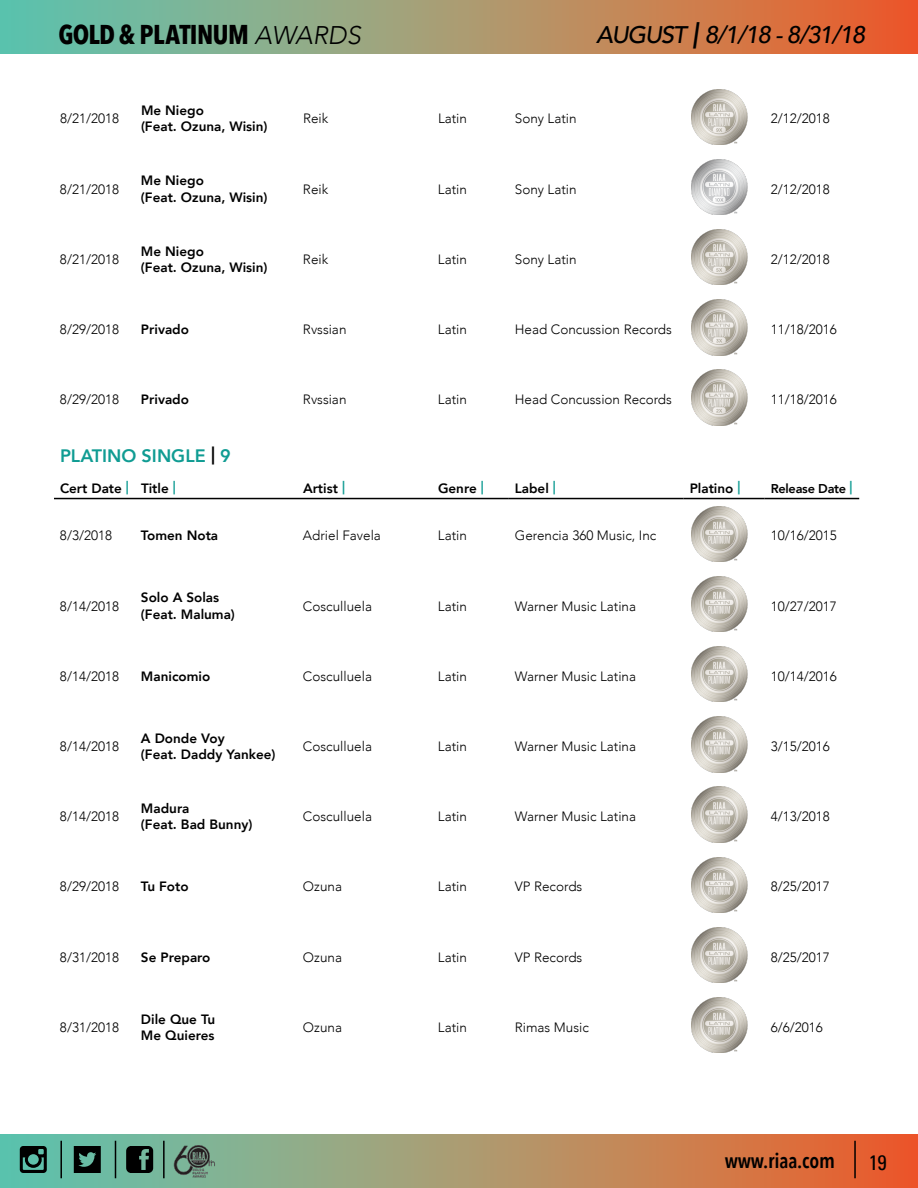
<style>
.page{position:relative;width:918px;height:1188px;background:#fff}
.page>*{position:absolute;margin:0;border:0;box-sizing:border-box;transform-origin:0 0}
.t1{font:700 condensed 27px "Avenir Next LT Pro";letter-spacing:-.02em;color:#000}
.t2{font:italic 500 24px "Avenir";letter-spacing:-.05em;color:#000}
.t3{font:600 21px "Avenir Next Condensed";letter-spacing:-.01em;color:#000}
.t4{font:condensed 21px "Univers LT Std";color:#000}
.t5{font:800 18px "Avenir";color:#109c93}
.t6{font:300 13.5px "Avenir";color:#000}
.t7{font:800 13.5px/16.2px "Avenir";color:#000}
.t8{font:800 12.75px "Avenir";letter-spacing:-.02em;color:#000}
.s1{font-family:"Avenir";font-weight:300;font-style:italic;font-stretch:normal;font-size:25.5px}
.s2{font-size:34.5px}
.s3{color:#000}
.s4{color:#109c93}
.s5{font-size:13.5px;color:#109c93}
</style>
<div class="page">
<div style="left:0;top:1134px;width:918px;height:54px;background:linear-gradient(to right,#5eccb4,#f2622c)"></div>
<div style="left:0;top:0;width:918px;height:54px;background:linear-gradient(to right,#5eccb4,#f2622b)"></div>
<img style="left:173px;top:1138px;width:45px;height:42px">
<svg style="left:20px;top:1146px;width:27px;height:27px"></svg>
<svg style="left:74px;top:1146px;width:27px;height:27px"></svg>
<svg style="left:126px;top:1146px;width:27px;height:27px"></svg>
<hr style="left:60px;top:1141px;width:2px;height:37px;background:#000">
<hr style="left:115px;top:1141px;width:1px;height:37px;background:#000">
<hr style="left:163px;top:1141px;width:2px;height:37px;background:#000">
<hr style="left:854px;top:1141px;width:2px;height:37px;background:#000">
<hr style="left:54px;top:498px;width:81px;height:1px;background:#000">
<hr style="left:135px;top:498px;width:162px;height:1px;background:#000">
<hr style="left:297px;top:498px;width:135px;height:1px;background:#000">
<hr style="left:432px;top:498px;width:77px;height:1px;background:#000">
<hr style="left:509px;top:498px;width:175px;height:1px;background:#000">
<hr style="left:684px;top:498px;width:81px;height:1px;background:#000">
<hr style="left:765px;top:498px;width:94px;height:1px;background:#000">
<img style="left:691px;top:89px;width:57px;height:56px">
<img style="left:691px;top:159px;width:57px;height:56px">
<img style="left:691px;top:229px;width:57px;height:56px">
<img style="left:691px;top:300px;width:57px;height:55px">
<img style="left:691px;top:370px;width:57px;height:55px">
<img style="left:691px;top:506px;width:57px;height:56px">
<img style="left:691px;top:576px;width:57px;height:56px">
<img style="left:691px;top:646px;width:57px;height:56px">
<img style="left:691px;top:717px;width:57px;height:55px">
<img style="left:691px;top:787px;width:57px;height:55px">
<img style="left:691px;top:857px;width:57px;height:56px">
<img style="left:691px;top:927px;width:57px;height:56px">
<img style="left:691px;top:997px;width:57px;height:56px">
<h1 class="t1" style="left:59px;top:18px;width:304px">GOLD &amp; PLATINUM <span class="s1">AWARDS</span></h1>
<h2 class="t2" style="left:596px;top:20px;width:270px">AUGUST <span class="s2">|</span> 8/1/18 - 8/31/18</h2>
<p class="t6" style="left:60px;top:111px;width:61px">8/21/2018</p>
<p class="t7" style="left:141px;top:103px;width:128px">Me Niego<br>(Feat. Ozuna, Wisin)</p>
<p class="t6" style="left:303px;top:111px;width:27px">Reik</p>
<p class="t6" style="left:438px;top:111px;width:31px">Latin</p>
<p class="t6" style="left:515px;top:111px;width:63px">Sony Latin</p>
<p class="t6" style="left:771px;top:111px;width:61px">2/12/2018</p>
<p class="t6" style="left:60px;top:181px;width:61px">8/21/2018</p>
<p class="t7" style="left:141px;top:173px;width:128px">Me Niego<br>(Feat. Ozuna, Wisin)</p>
<p class="t6" style="left:303px;top:181px;width:27px">Reik</p>
<p class="t6" style="left:438px;top:181px;width:31px">Latin</p>
<p class="t6" style="left:515px;top:181px;width:63px">Sony Latin</p>
<p class="t6" style="left:771px;top:181px;width:61px">2/12/2018</p>
<p class="t6" style="left:60px;top:251px;width:61px">8/21/2018</p>
<p class="t7" style="left:141px;top:243px;width:128px">Me Niego<br>(Feat. Ozuna, Wisin)</p>
<p class="t6" style="left:303px;top:251px;width:27px">Reik</p>
<p class="t6" style="left:438px;top:251px;width:31px">Latin</p>
<p class="t6" style="left:515px;top:251px;width:63px">Sony Latin</p>
<p class="t6" style="left:771px;top:251px;width:61px">2/12/2018</p>
<p class="t6" style="left:60px;top:321px;width:61px">8/29/2018</p>
<p class="t7" style="left:141px;top:321px;width:50px">Privado</p>
<p class="t6" style="left:303px;top:321px;width:45px">Rvssian</p>
<p class="t6" style="left:438px;top:321px;width:31px">Latin</p>
<p class="t6" style="left:515px;top:321px;width:159px">Head Concussion Records</p>
<p class="t6" style="left:771px;top:321px;width:68px">11/18/2016</p>
<p class="t6" style="left:60px;top:392px;width:61px">8/29/2018</p>
<p class="t7" style="left:141px;top:391px;width:50px">Privado</p>
<p class="t6" style="left:303px;top:392px;width:45px">Rvssian</p>
<p class="t6" style="left:438px;top:392px;width:31px">Latin</p>
<p class="t6" style="left:515px;top:392px;width:159px">Head Concussion Records</p>
<p class="t6" style="left:771px;top:392px;width:68px">11/18/2016</p>
<h3 class="t5" style="left:60px;top:442px;width:172px">PLATINO SINGLE <span class="s3">|</span> 9</h3>
<p class="t7" style="left:60px;top:480px;width:117px">Cert Date <span class="s4">|</span> Title <span class="s4">|</span></p>
<p class="t7" style="left:303px;top:480px;width:44px">Artist <span class="s4">|</span></p>
<p class="t7" style="left:438px;top:480px;width:47px">Genre <span class="s4">|</span></p>
<p class="t7" style="left:515px;top:480px;width:43px">Label <span class="s4">|</span></p>
<p class="t7" style="left:690px;top:480px;width:52px">Platino <span class="s4">|</span></p>
<p class="t8" style="left:771px;top:478px;width:83px">Release Date <span class="s5">|</span></p>
<p class="t6" style="left:60px;top:528px;width:54px">8/3/2018</p>
<p class="t7" style="left:141px;top:528px;width:79px">Tomen Nota</p>
<p class="t6" style="left:303px;top:528px;width:80px">Adriel Favela</p>
<p class="t6" style="left:438px;top:528px;width:31px">Latin</p>
<p class="t6" style="left:515px;top:528px;width:143px">Gerencia 360 Music, Inc</p>
<p class="t6" style="left:771px;top:528px;width:68px">10/16/2015</p>
<p class="t6" style="left:60px;top:598px;width:61px">8/14/2018</p>
<p class="t7" style="left:141px;top:590px;width:95px">Solo A Solas (Feat. Maluma)</p>
<p class="t6" style="left:303px;top:598px;width:71px">Cosculluela</p>
<p class="t6" style="left:438px;top:598px;width:31px">Latin</p>
<p class="t6" style="left:515px;top:598px;width:123px">Warner Music Latina</p>
<p class="t6" style="left:771px;top:598px;width:68px">10/27/2017</p>
<p class="t6" style="left:60px;top:668px;width:61px">8/14/2018</p>
<p class="t7" style="left:141px;top:668px;width:71px">Manicomio</p>
<p class="t6" style="left:303px;top:668px;width:71px">Cosculluela</p>
<p class="t6" style="left:438px;top:668px;width:31px">Latin</p>
<p class="t6" style="left:515px;top:668px;width:123px">Warner Music Latina</p>
<p class="t6" style="left:771px;top:668px;width:68px">10/14/2016</p>
<p class="t6" style="left:60px;top:738px;width:61px">8/14/2018</p>
<p class="t7" style="left:141px;top:730px;width:136px">A Donde Voy<br>(Feat. Daddy Yankee)</p>
<p class="t6" style="left:303px;top:738px;width:71px">Cosculluela</p>
<p class="t6" style="left:438px;top:738px;width:31px">Latin</p>
<p class="t6" style="left:515px;top:738px;width:123px">Warner Music Latina</p>
<p class="t6" style="left:771px;top:738px;width:61px">3/15/2016</p>
<p class="t6" style="left:60px;top:809px;width:61px">8/14/2018</p>
<p class="t7" style="left:141px;top:800px;width:113px">Madura<br>(Feat. Bad Bunny)</p>
<p class="t6" style="left:303px;top:809px;width:71px">Cosculluela</p>
<p class="t6" style="left:438px;top:809px;width:31px">Latin</p>
<p class="t6" style="left:515px;top:809px;width:123px">Warner Music Latina</p>
<p class="t6" style="left:771px;top:809px;width:61px">4/13/2018</p>
<p class="t6" style="left:60px;top:879px;width:61px">8/29/2018</p>
<p class="t7" style="left:141px;top:879px;width:49px">Tu Foto</p>
<p class="t6" style="left:303px;top:879px;width:41px">Ozuna</p>
<p class="t6" style="left:438px;top:879px;width:31px">Latin</p>
<p class="t6" style="left:515px;top:879px;width:69px">VP Records</p>
<p class="t6" style="left:771px;top:879px;width:61px">8/25/2017</p>
<p class="t6" style="left:60px;top:949px;width:61px">8/31/2018</p>
<p class="t7" style="left:141px;top:949px;width:71px">Se Preparo</p>
<p class="t6" style="left:303px;top:949px;width:41px">Ozuna</p>
<p class="t6" style="left:438px;top:949px;width:31px">Latin</p>
<p class="t6" style="left:515px;top:949px;width:69px">VP Records</p>
<p class="t6" style="left:771px;top:949px;width:61px">8/25/2017</p>
<p class="t6" style="left:60px;top:1019px;width:61px">8/31/2018</p>
<p class="t7" style="left:141px;top:1011px;width:76px">Dile Que Tu<br>Me Quieres</p>
<p class="t6" style="left:303px;top:1019px;width:41px">Ozuna</p>
<p class="t6" style="left:438px;top:1019px;width:31px">Latin</p>
<p class="t6" style="left:515px;top:1019px;width:76px">Rimas Music</p>
<p class="t6" style="left:771px;top:1019px;width:54px">6/6/2016</p>
<h3 class="t3" style="left:725px;top:1142px;width:112px">www.riaa.com</h3>
<h3 class="t4" style="left:869px;top:1149px;width:20px">19</h3>
</div>
